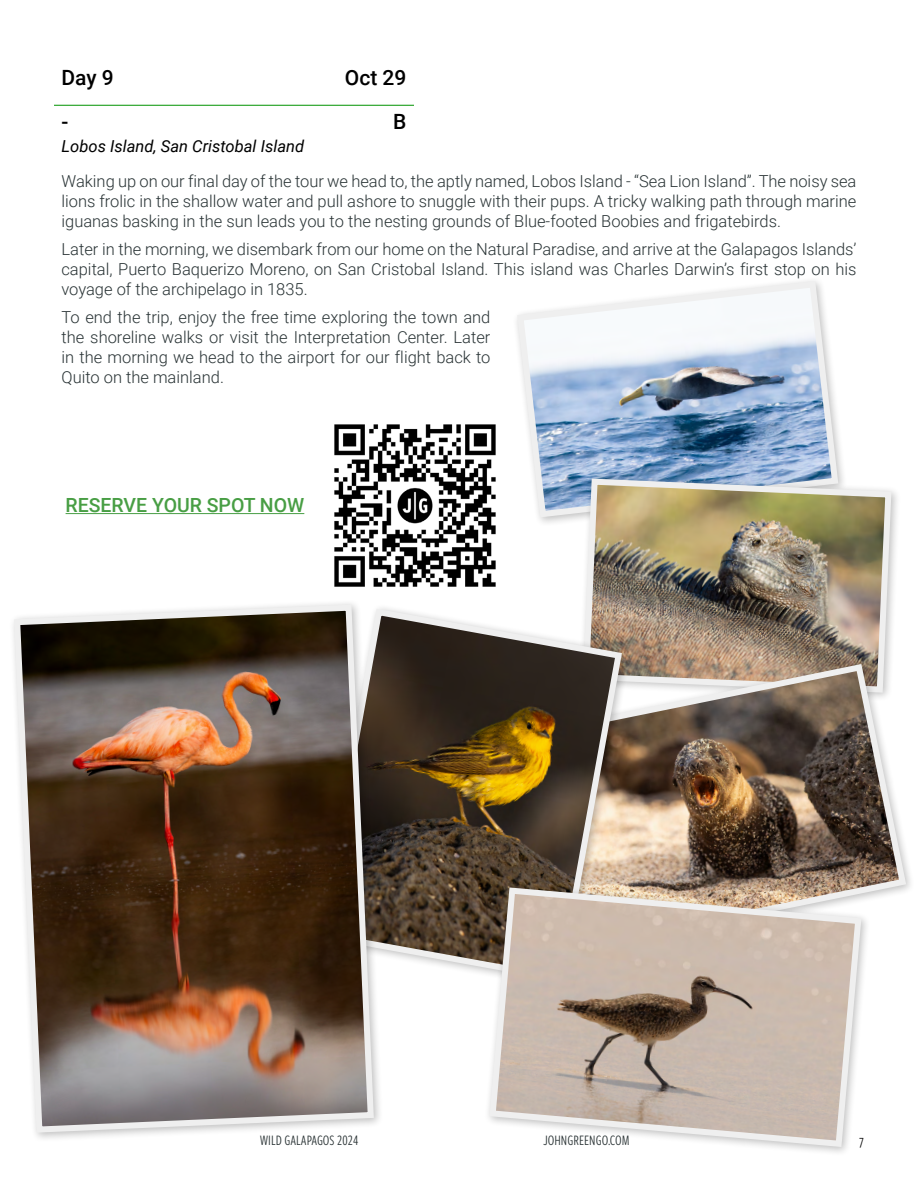
<style>
.page{position:relative;width:918px;height:1188px;background:#fff}
.page>*{position:absolute;margin:0;border:0;box-sizing:border-box;transform-origin:0 0}
.t1{font:500 21px "Roboto";color:#000}
.t2{font:500 19.5px "Roboto";color:#489e44}
.t3{font:300 16.5px/19.8px "Roboto";color:#293335;text-align:justify}
.t4{font:italic 16.5px "Roboto";color:#000}
.t5{font:15px "Freight Sans Cmp Pro";color:#2a3335}
.t6{font:15px "Freight Sans Cmp Pro";color:#000}
</style>
<div class="page">
<svg style="left:516px;top:280px;width:326px;height:241px"></svg>
<div style="left:577px;top:473px;width:324px;height:230px;background:#000;opacity:.25"></div>
<img style="left:580px;top:475px;width:315px;height:184px">
<div style="left:531px;top:659px;width:385px;height:301px;background:#fff"></div>
<img style="left:632px;top:660px;width:278px;height:238px">
<div style="left:312px;top:603px;width:320px;height:388px;background:#000;opacity:.25"></div>
<img style="left:384px;top:605px;width:241px;height:380px">
<div style="left:8px;top:599px;width:376px;height:543px;background:#000;opacity:.25"></div>
<img style="left:11px;top:601px;width:366px;height:535px">
<div style="left:484px;top:882px;width:387px;height:275px;background:#000;opacity:.25"></div>
<svg style="left:486px;top:884px;width:379px;height:266px;background:#c7b9ae"></svg>
<hr style="left:54px;top:105px;width:360px;height:1px;background:#009200">
<hr style="left:66px;top:513px;width:238px;height:1px;background:#489e44">
<img style="left:334px;top:424px;width:162px;height:163px">
<p class="t1" style="left:62px;top:63px;width:54px">Day 9</p>
<p class="t1" style="left:345px;top:63px;width:63px">Oct 29</p>
<p class="t1" style="left:61px;top:107px;width:8px">-</p>
<p class="t1" style="left:393px;top:107px;width:15px">B</p>
<p class="t4" style="left:62px;top:135px;width:244px">Lobos Island, San Cristobal Island</p>
<p class="t3" style="left:62px;top:171px;width:796px">Waking up on our final day of the tour we head to, the aptly named, Lobos Island - “Sea Lion Island”. The noisy sea lions frolic in the shallow water and pull ashore to snuggle with their pups. A tricky walking path through marine iguanas basking in the sun leads you to the nesting grounds of Blue-footed Boobies and frigatebirds.</p>
<p class="t3" style="left:62px;top:239px;width:797px">Later in the morning, we disembark from our home on the Natural Paradise, and arrive at the Galapagos Islands’ capital, Puerto Baquerizo Moreno, on San Cristobal Island. This island was Charles Darwin’s first stop on his voyage of the archipelago in 1835.</p>
<p class="t3" style="left:62px;top:307px;width:430px">To end the trip, enjoy the free time exploring the town and the shoreline walks or visit the Interpretation Center. Later in the morning we head to the airport for our flight back to Quito on the mainland.</p>
<p class="t2" style="left:66px;top:492px;width:240px">RESERVE YOUR SPOT NOW</p>
<p class="t5" style="left:260px;top:1130px;width:100px">WILD GALAPAGOS 2024</p>
<p class="t5" style="left:543px;top:1130px;width:88px">JOHNGREENGO.COM</p>
<p class="t6" style="left:859px;top:1130px;width:6px">7</p>
</div>
